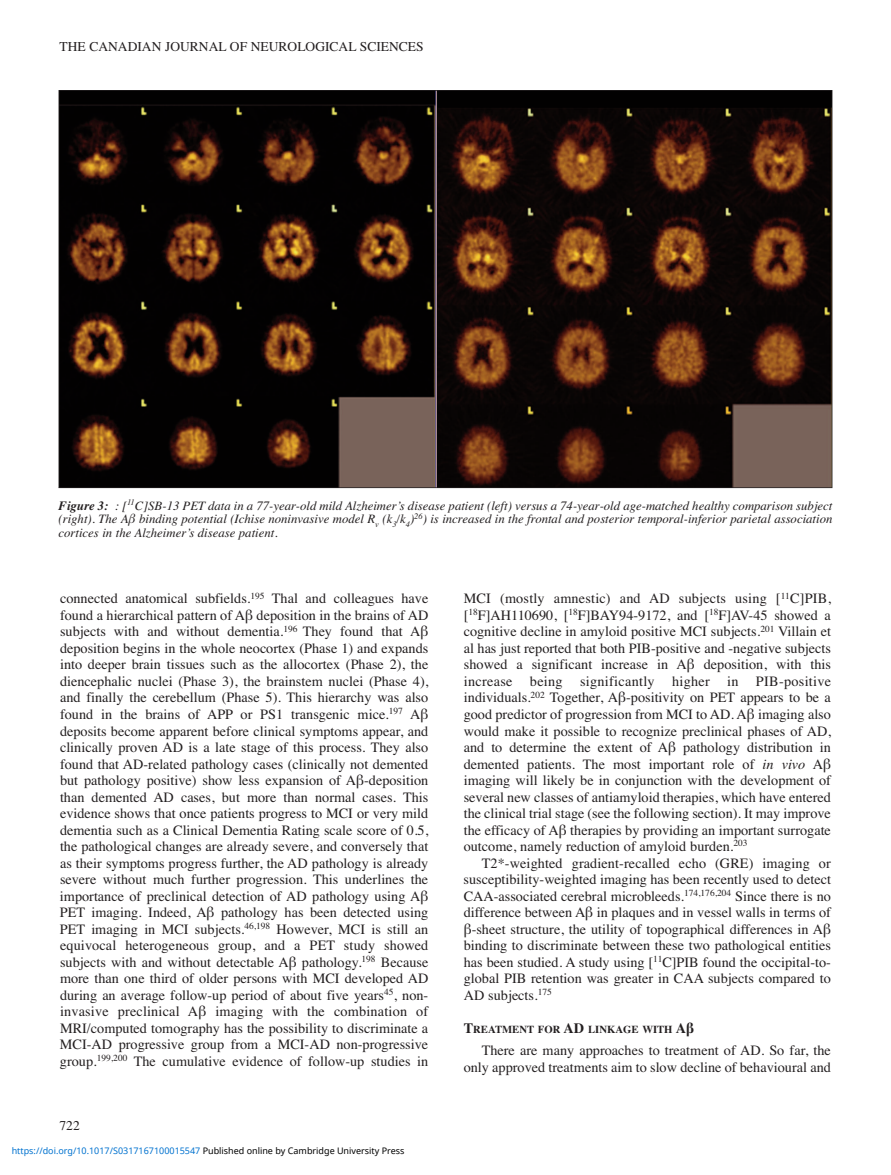
<style>
.page{position:relative;width:891px;height:1175px;background:#fff}
.page>*{position:absolute;margin:0;border:0;box-sizing:border-box;transform-origin:0 0}
.t1{font:14.25px/16.5px "Times";color:#231f20;text-align:justify}
.t2{font:13.5px "Times";color:#231f20}
.t3{font:italic 12.75px/13.5px "Times";color:#231f20;text-align:justify}
.t4{font:700 10.65px "Times";color:#231f20}
.t5{font:9px "Noto Sans";color:#0172cf}
.s1{font-weight:700}
.s2{font-style:italic}
.s3{font-size:14.25px}
.s4{color:#000}
</style>
<div class="page">
<svg style="left:59px;top:90px;width:773px;height:398px;background:#29170d"></svg>
<p class="t2" style="left:60px;top:38px;width:366px">THE CANADIAN JOURNAL OF NEUROLOGICAL SCIENCES</p>
<p class="t3" style="left:58px;top:498px;width:775px"><span class="s1">Figure 3:</span> : [<sup>11</sup>C]SB-13 PET data in a 77-year-old mild Alzheimer’s disease patient (left) versus a 74-year-old age-matched healthy comparison subject (right). The Aβ binding potential (Ichise noninvasive model R<sub>v</sub> (k<sub>3</sub>/k<sub>4</sub>)<sup>26</sup>) is increased in the frontal and posterior temporal-inferior parietal association cortices in the Alzheimer’s disease patient.</p>
<p class="t1" style="left:60px;top:590px;width:370px">connected anatomical subfields.<sup>195</sup> Thal and colleagues have found a hierarchical pattern of Aβ deposition in the brains of AD subjects with and without dementia.<sup>196</sup> They found that Aβ deposition begins in the whole neocortex (Phase 1) and expands into deeper brain tissues such as the allocortex (Phase 2), the diencephalic nuclei (Phase 3), the brainstem nuclei (Phase 4), and finally the cerebellum (Phase 5). This hierarchy was also found in the brains of APP or PS1 transgenic mice.<sup>197</sup> Aβ deposits become apparent before clinical symptoms appear, and clinically proven AD is a late stage of this process. They also found that AD-related pathology cases (clinically not demented but pathology positive) show less expansion of Aβ-deposition than demented AD cases, but more than normal cases. This evidence shows that once patients progress to MCI or very mild dementia such as a Clinical Dementia Rating scale score of 0.5, the pathological changes are already severe, and conversely that as their symptoms progress further, the AD pathology is already severe without much further progression. This underlines the importance of preclinical detection of AD pathology using Aβ PET imaging. Indeed, Aβ pathology has been detected using PET imaging in MCI subjects.<sup>46,198</sup> However, MCI is still an equivocal heterogeneous group, and a PET study showed subjects with and without detectable Aβ pathology.<sup>198</sup> Because more than one third of older persons with MCI developed AD during an average follow-up period of about five years<sup>45</sup>, non&shy;invasive preclinical Aβ imaging with the combination of MRI/computed tomography has the possibility to discriminate a MCI-AD progressive group from a MCI-AD non-progressive group.<sup>199,200</sup> The cumulative evidence of follow-up studies in</p>
<p class="t1" style="left:464px;top:590px;width:369px">MCI (mostly amnestic) and AD subjects using [<sup>11</sup>C]PIB, [<sup>18</sup>F]AH110690, [<sup>18</sup>F]BAY94-9172, and [<sup>18</sup>F]AV-45 showed a cognitive decline in amyloid positive MCI subjects.<sup>201</sup> Villain et al has just reported that both PIB-positive and -negative subjects showed a significant increase in Aβ deposition, with this increase being significantly higher in PIB-positive individuals.<sup>202</sup> Together, Aβ-positivity on PET appears to be a good predictor of progression from MCI to AD. Aβ imaging also would make it possible to recognize preclinical phases of AD, and to determine the extent of Aβ pathology distribution in demented patients. The most important role of <span class="s2">in vivo</span> Aβ imaging will likely be in conjunction with the development of several new classes of antiamyloid therapies, which have entered the clinical trial stage (see the following section). It may improve the efficacy of Aβ therapies by providing an important surrogate outcome, namely reduction of amyloid burden.<sup>203</sup></p>
<p class="t1" style="left:464px;top:854px;width:369px;text-indent:18px">T2*-weighted gradient-recalled echo (GRE) imaging or susceptibility-weighted imaging has been recently used to detect CAA-associated cerebral microbleeds.<sup>174,176,204</sup> Since there is no difference between Aβ in plaques and in vessel walls in terms of β-sheet structure, the utility of topographical differences in Aβ binding to discriminate between these two pathological entities has been studied. A study using [<sup>11</sup>C]PIB found the occipital-to&shy;global PIB retention was greater in CAA subjects compared to AD subjects.<sup>175</sup></p>
<p class="t4" style="left:464px;top:1022px;width:232px"><span class="s3">T</span>REATMENT FOR <span class="s3">AD</span> LINKAGE WITH <span class="s3">AΒ</span></p>
<p class="t1" style="left:464px;top:1042px;width:369px;text-align:right">There are many approaches to treatment of AD. So far, the only approved treatments aim to slow decline of behavioural and</p>
<p class="t2" style="left:60px;top:1117px;width:22px">722</p>
<p class="t5" style="left:12px;top:1143px;width:394px">https://doi.org/10.1017/S0317167100015547 <span class="s4">Published online by Cambridge University Press</span></p>
</div>
